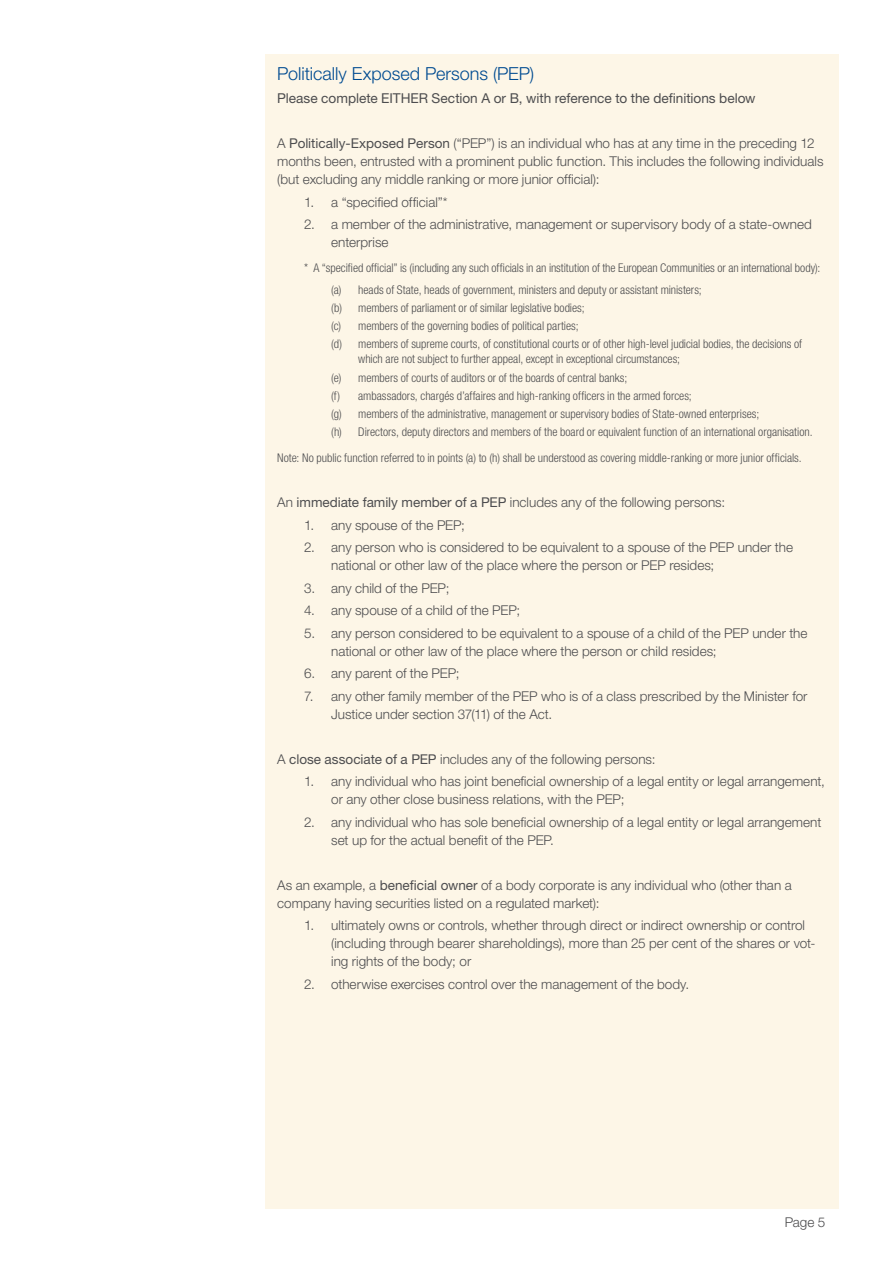
<style>
.page{position:relative;width:893px;height:1263px;background:#fff}
.page>*{position:absolute;margin:0;border:0;box-sizing:border-box;transform-origin:0 0}
.t1{font:300 18px "Helvetica Neue LT Std";color:#004b91}
.t2{font:13.65px "Helvetica Neue LT Std";color:#4d4d4f}
.t3{font:300 13.5px/18px "Helvetica Neue LT Std";color:#4d4d4f}
.t4{font:300 condensed 12px/18.3px "Helvetica Neue LT Std";letter-spacing:-.005em;color:#4d4d4f}
.s1{font-weight:400}
</style>
<div class="page">
<div style="left:265px;top:54px;width:574px;height:1155px;background:#fdf6e7"></div>
<h1 class="t1" style="left:277px;top:63px;width:258px">Politically Exposed Persons (PEP)</h1>
<p class="t2" style="left:277px;top:90px;width:480px">Please complete EITHER Section A or B, with reference to the definitions below</p>
<p class="t3" style="left:277px;top:134px;width:548px">A <span class="s1">Politically-Exposed Person</span> (“PEP”) is an individual who has at any time in the preceding 12 months been, entrusted with a prominent public function. This includes the following individuals (but excluding any middle ranking or more junior official):</p>
<p class="t3" style="left:304px;top:192px;width:145px">1. a “specified official”*</p>
<p class="t3" style="left:331px;top:215px;width:482px;text-indent:-27px">2. a member of the administrative, management or supervisory body of a state-owned enterprise</p>
<p class="t4" style="left:331px;top:257px;width:491px;line-height:21.8px;text-indent:-27px">* A “specified official” is (including any such officials in an institution of the European Communities or an international body): (a) heads of State, heads of government, ministers and deputy or assistant ministers;</p>
<p class="t4" style="left:331px;top:298px;width:472px">(b) members of parliament or of similar legislative bodies;<br>(c) members of the governing bodies of political parties;<br>(d) members of supreme courts, of constitutional courts or of other high-level judicial bodies, the decisions of</p>
<p class="t4" style="left:331px;top:350px;width:483px;text-indent:27px">which are not subject to further appeal, except in exceptional circumstances;<br>(e) members of courts of auditors or of the boards of central banks;<br>(f) ambassadors, chargés d’affaires and high-ranking officers in the armed forces;<br>(g) members of the administrative, management or supervisory bodies of State-owned enterprises;<br>(h) Directors, deputy directors and members of the board or equivalent function of an international organisation.</p>
<p class="t4" style="left:277px;top:449px;width:526px">Note: No public function referred to in points (a) to (h) shall be understood as covering middle-ranking or more junior officials.</p>
<p class="t3" style="left:277px;top:493px;width:449px">An <span class="s1">immediate family member of a PEP</span> includes any of the following persons:</p>
<p class="t3" style="left:304px;top:515px;width:162px">1. any spouse of the PEP;</p>
<p class="t3" style="left:331px;top:538px;width:463px;text-indent:-27px">2. any person who is considered to be equivalent to a spouse of the PEP under the national or other law of the place where the person or PEP resides;</p>
<p class="t3" style="left:304px;top:578px;width:147px">3. any child of the PEP;</p>
<p class="t3" style="left:304px;top:601px;width:218px">4. any spouse of a child of the PEP;</p>
<p class="t3" style="left:331px;top:623px;width:478px;text-indent:-27px">5. any person considered to be equivalent to a spouse of a child of the PEP under the national or other law of the place where the person or child resides;</p>
<p class="t3" style="left:304px;top:664px;width:157px">6. any parent of the PEP;</p>
<p class="t3" style="left:331px;top:686px;width:478px;text-indent:-27px">7. any other family member of the PEP who is of a class prescribed by the Minister for<br>Justice under section 37(11) of the Act.</p>
<p class="t3" style="left:277px;top:749px;width:380px">A <span class="s1">close associate of a PEP</span> includes any of the following persons:</p>
<p class="t3" style="left:331px;top:772px;width:495px;text-indent:-27px">1. any individual who has joint beneficial ownership of a legal entity or legal arrangement, or any other close business relations, with the PEP;</p>
<p class="t3" style="left:331px;top:812px;width:492px;text-indent:-27px">2. any individual who has sole beneficial ownership of a legal entity or legal arrangement set up for the actual benefit of the PEP.</p>
<p class="t3" style="left:277px;top:875px;width:516px">As an example, a <span class="s1">beneficial owner</span> of a body corporate is any individual who (other than a company having securities listed on a regulated market):</p>
<p class="t3" style="left:331px;top:916px;width:486px;text-indent:-27px">1. ultimately owns or controls, whether through direct or indirect ownership or control (including through bearer shareholdings), more than 25 per cent of the shares or vot&shy;ing rights of the body; or</p>
<p class="t3" style="left:304px;top:974px;width:387px">2. otherwise exercises control over the management of the body.</p>
<p class="t3" style="left:785px;top:1213px;width:42px">Page 5</p>
</div>
